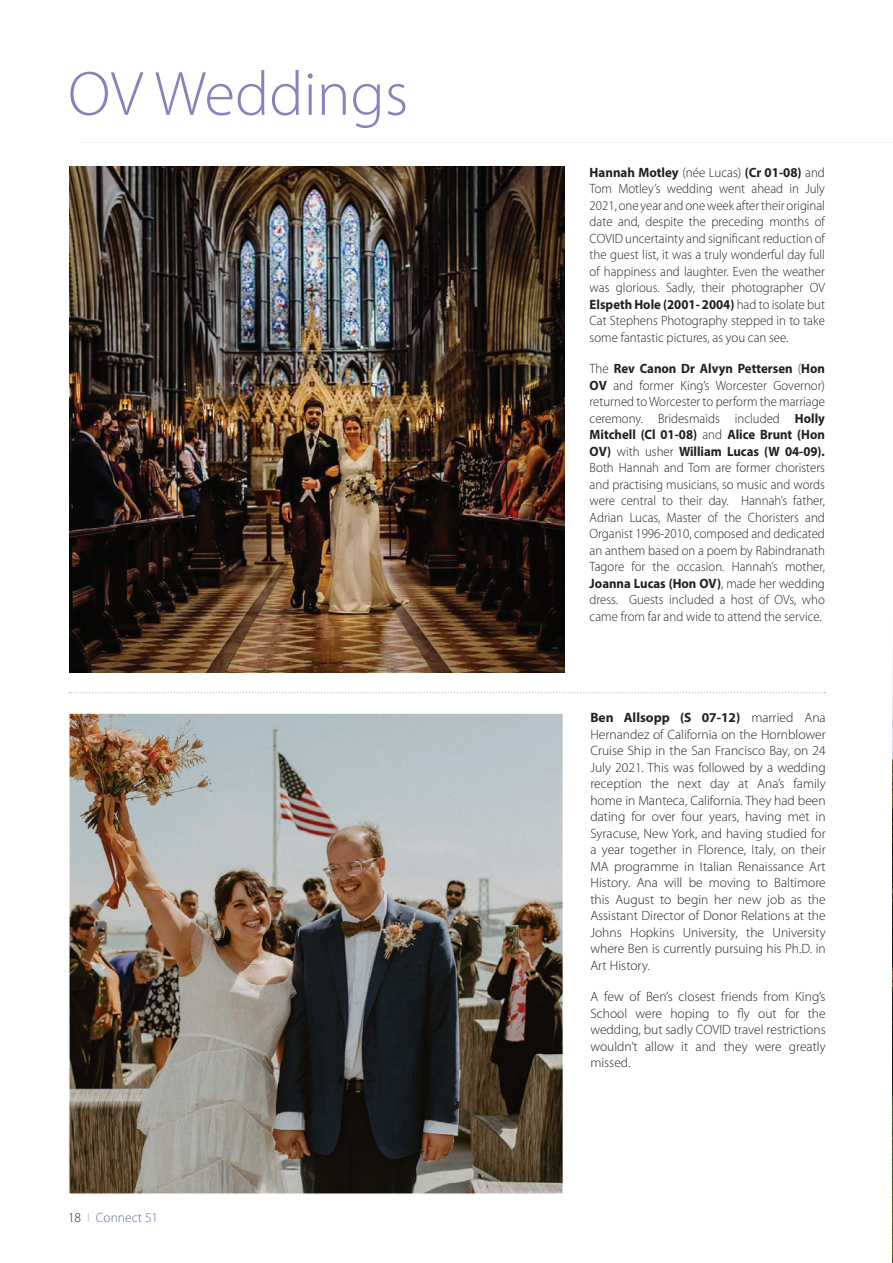
<style>
.page{position:relative;width:893px;height:1263px;background:#fff}
.page>*{position:absolute;margin:0;border:0;box-sizing:border-box;transform-origin:0 0}
.t1{font:300 63px "Myriad Pro";color:#8781bd}
.t2{font:300 13.5px/16.5px "Myriad Pro";color:#231f20;text-align:justify}
.t3{font:300 13.5px/16.5px "Myriad Pro";color:#231f20;text-align:justify;scale:.95 1}
.t4{font:300 13.5px/16.5px "Myriad Pro";color:#231f20;text-align:justify;scale:.96 1}
.t5{font:300 13.5px "Myriad Pro";color:#5d6e96}
.s1{color:#231f20}
.s2{color:#afb7ce}
.s3{font-weight:700}
</style>
<div class="page">
<img style="left:892px;top:659px;width:1px;height:604px">
<img style="left:71px;top:715px;width:490px;height:477px">
<div style="left:68px;top:712px;width:496px;height:483px;border:2px solid #fff"></div>
<img style="left:70px;top:167px;width:494px;height:506px">
<svg style="left:81px;top:142px;width:811px;height:1px"></svg>
<svg style="left:69px;top:692px;width:756px;height:1px"></svg>
<h1 class="t1" style="left:68px;top:69px;width:342px">OV Weddings</h1>
<p class="t5" style="left:68px;top:1212px;width:92px"><span class="s1">18</span> <span class="s2">I</span> Connect 51</p>
<p class="t4" style="left:590px;top:165px;width:247px"><span class="s3">Hannah Motley</span> (née Lucas) <span class="s3">(Cr 01-08)</span> and Tom Motley’s wedding went ahead in July 2021, one year and one week after their original date and, despite the preceding months of COVID uncertainty and significant reduction of the guest list, it was a truly wonderful day full of happiness and laughter. Even the weather was glorious. Sadly, their photographer OV <span class="s3">Elspeth Hole (2001- 2004)</span> had to isolate but Cat Stephens Photography stepped in to take some fantastic pictures, as you can see.</p>
<p class="t3" style="left:590px;top:362px;width:249px">The <span class="s3">Rev Canon Dr Alvyn Pettersen</span> (<span class="s3">Hon OV</span> and former King’s Worcester Governor) returned to Worcester to perform the marriage ceremony. Bridesmaids included <span class="s3">Holly Mitchell (Cl 01-08)</span> and <span class="s3">Alice Brunt (Hon OV)</span> with usher <span class="s3">William Lucas (W 04-09).<br></span>Both Hannah and Tom are former choristers and practising musicians, so music and words were central to their day. Hannah’s father, Adrian Lucas, Master of the Choristers and Organist 1996-2010, composed and dedicated an anthem based on a poem by Rabindranath Tagore for the occasion. Hannah’s mother, <span class="s3">Joanna Lucas (Hon OV)</span>, made her wedding dress. Guests included a host of OVs, who came from far and wide to attend the service.</p>
<p class="t2" style="left:590px;top:711px;width:237px"><span class="s3">Ben Allsopp (S 07-12)</span> married Ana Hernandez of California on the Hornblower Cruise Ship in the San Francisco Bay, on 24<br>July 2021. This was followed by a wedding reception the next day at Ana’s family home in Manteca, California. They had been dating for over four years, having met in Syracuse, New York, and having studied for a year together in Florence, Italy, on their MA programme in Italian Renaissance Art History. Ana will be moving to Baltimore this August to begin her new job as the Assistant Director of Donor Relations at the Johns Hopkins University, the University where Ben is currently pursuing his Ph.D. in Art History.</p>
<p class="t2" style="left:590px;top:990px;width:237px">A few of Ben’s closest friends from King’s School were hoping to fly out for the wedding, but sadly COVID travel restrictions wouldn’t allow it and they were greatly missed.</p>
</div>
